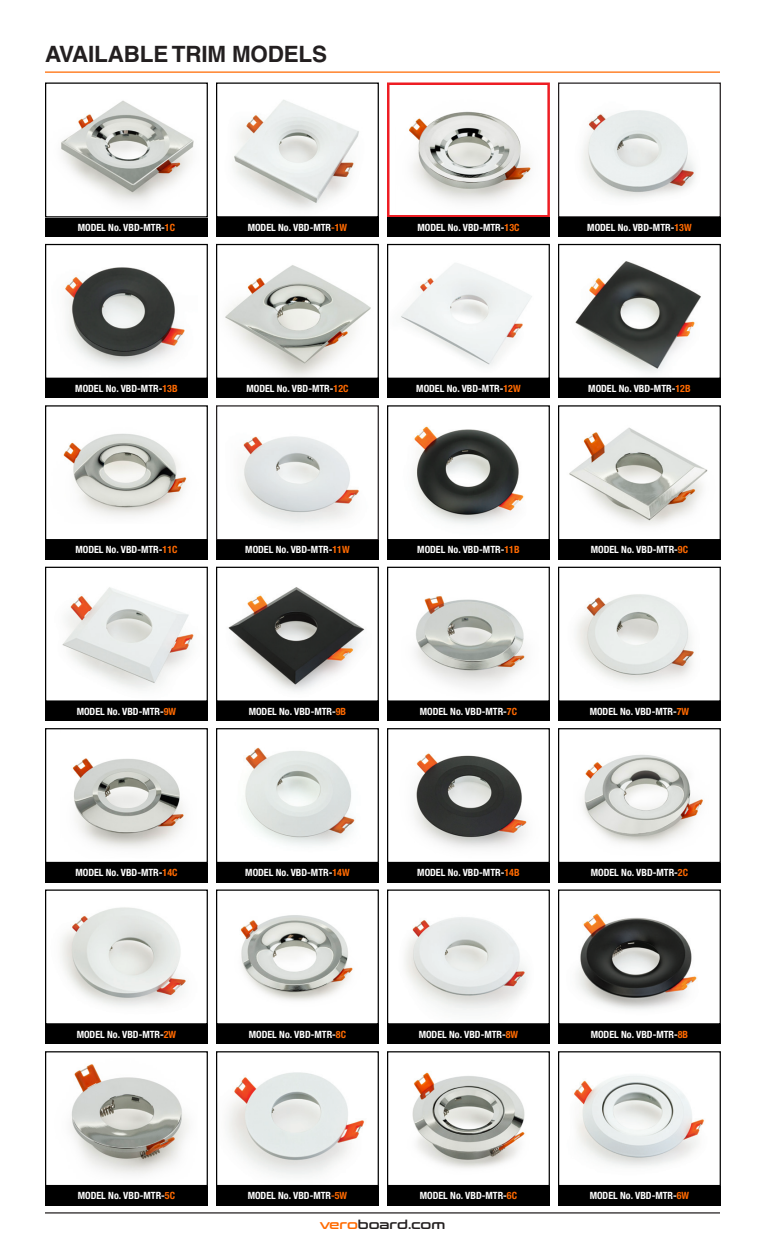
<style>
.page{position:relative;width:765px;height:1260px;background:#fff}
.page>*{position:absolute;margin:0;border:0;box-sizing:border-box;transform-origin:0 0}
.t1{font:700 22.5px "Helvetica CE";letter-spacing:-.01em;color:#231f20}
.t2{font:12.5px "Conthrax Sb";color:#231f20}
.t3{font:700 condensed 10px "Helvetica Neue LT Std";color:#fff}
.s1{color:#ff6a00}
</style>
<div class="page">
<hr style="left:45px;top:1212px;width:675px;height:2px;background:#231f20">
<img style="left:65px;top:267px;width:120px;height:102px">
<div style="left:45px;top:244px;width:163px;height:135px;border:1px solid #000"></div>
<img style="left:63px;top:433px;width:124px;height:83px">
<div style="left:45px;top:405px;width:163px;height:135px;border:1px solid #000"></div>
<img style="left:62px;top:587px;width:132px;height:102px">
<div style="left:45px;top:567px;width:163px;height:135px;border:1px solid #000"></div>
<img style="left:72px;top:758px;width:114px;height:90px">
<div style="left:45px;top:728px;width:163px;height:135px;border:1px solid #000"></div>
<img style="left:61px;top:907px;width:125px;height:99px">
<div style="left:45px;top:890px;width:163px;height:135px;border:1px solid #000"></div>
<img style="left:234px;top:100px;width:125px;height:109px">
<div style="left:216px;top:82px;width:163px;height:136px;border:1px solid #000"></div>
<img style="left:225px;top:265px;width:146px;height:112px">
<div style="left:216px;top:244px;width:163px;height:135px;border:1px solid #000"></div>
<img style="left:240px;top:436px;width:119px;height:87px">
<div style="left:216px;top:405px;width:163px;height:135px;border:1px solid #231f20"></div>
<img style="left:228px;top:587px;width:137px;height:104px">
<div style="left:216px;top:567px;width:163px;height:135px;border:1px solid #000"></div>
<img style="left:245px;top:747px;width:110px;height:99px">
<div style="left:216px;top:728px;width:163px;height:135px;border:1px solid #000"></div>
<img style="left:240px;top:915px;width:113px;height:86px">
<div style="left:216px;top:890px;width:163px;height:135px;border:1px solid #000"></div>
<img style="left:409px;top:111px;width:122px;height:91px">
<div style="left:387px;top:82px;width:163px;height:136px;border:2px solid #ee1d23"></div>
<img style="left:401px;top:263px;width:131px;height:103px">
<div style="left:387px;top:244px;width:163px;height:135px;border:1px solid #000"></div>
<img style="left:414px;top:426px;width:110px;height:99px">
<div style="left:387px;top:405px;width:163px;height:135px;border:1px solid #000"></div>
<img style="left:415px;top:596px;width:111px;height:90px">
<div style="left:387px;top:567px;width:163px;height:135px;border:1px solid #000"></div>
<img style="left:414px;top:753px;width:113px;height:95px">
<div style="left:387px;top:728px;width:163px;height:135px;border:1px solid #000"></div>
<img style="left:405px;top:917px;width:123px;height:93px">
<div style="left:387px;top:890px;width:163px;height:135px;border:1px solid #000"></div>
<img style="left:582px;top:110px;width:113px;height:88px">
<div style="left:558px;top:82px;width:163px;height:136px;border:1px solid #231f20"></div>
<img style="left:575px;top:261px;width:126px;height:112px">
<div style="left:558px;top:244px;width:163px;height:135px;border:1px solid #000"></div>
<img style="left:569px;top:427px;width:139px;height:99px">
<div style="left:558px;top:405px;width:163px;height:135px;border:1px solid #000"></div>
<img style="left:576px;top:594px;width:118px;height:89px">
<div style="left:558px;top:567px;width:163px;height:135px;border:1px solid #000"></div>
<img style="left:583px;top:755px;width:120px;height:90px">
<div style="left:558px;top:728px;width:163px;height:135px;border:1px solid #000"></div>
<img style="left:577px;top:913px;width:120px;height:97px">
<div style="left:558px;top:890px;width:163px;height:135px;border:1px solid #000"></div>
<div style="left:45px;top:218px;width:163px;height:19px;background:#000"></div>
<div style="left:45px;top:379px;width:163px;height:19px;background:#000"></div>
<div style="left:45px;top:540px;width:163px;height:19px;background:#000"></div>
<div style="left:45px;top:702px;width:163px;height:19px;background:#000"></div>
<div style="left:45px;top:863px;width:163px;height:19px;background:#000"></div>
<div style="left:45px;top:1025px;width:163px;height:19px;background:#000"></div>
<div style="left:216px;top:218px;width:163px;height:19px;background:#000"></div>
<div style="left:216px;top:379px;width:163px;height:19px;background:#000"></div>
<div style="left:216px;top:540px;width:163px;height:19px;background:#000"></div>
<div style="left:216px;top:702px;width:163px;height:19px;background:#000"></div>
<div style="left:216px;top:863px;width:163px;height:19px;background:#000"></div>
<div style="left:216px;top:1025px;width:163px;height:19px;background:#000"></div>
<div style="left:387px;top:218px;width:163px;height:19px;background:#000"></div>
<div style="left:387px;top:379px;width:163px;height:19px;background:#000"></div>
<div style="left:387px;top:540px;width:163px;height:19px;background:#000"></div>
<div style="left:387px;top:702px;width:163px;height:19px;background:#000"></div>
<div style="left:387px;top:863px;width:163px;height:19px;background:#000"></div>
<div style="left:387px;top:1025px;width:163px;height:19px;background:#000"></div>
<div style="left:558px;top:218px;width:163px;height:19px;background:#000"></div>
<div style="left:558px;top:379px;width:163px;height:19px;background:#000"></div>
<div style="left:558px;top:540px;width:163px;height:19px;background:#000"></div>
<div style="left:558px;top:702px;width:163px;height:19px;background:#000"></div>
<div style="left:558px;top:863px;width:163px;height:19px;background:#000"></div>
<div style="left:558px;top:1025px;width:163px;height:19px;background:#000"></div>
<hr style="left:45px;top:72px;width:675px;height:1px;background:#ff6a00">
<img style="left:70px;top:1064px;width:119px;height:110px">
<div style="left:45px;top:1051px;width:163px;height:135px;border:1px solid #000"></div>
<img style="left:228px;top:1072px;width:137px;height:103px">
<div style="left:216px;top:1051px;width:163px;height:135px;border:1px solid #000"></div>
<img style="left:412px;top:1072px;width:113px;height:96px">
<div style="left:387px;top:1051px;width:163px;height:135px;border:1px solid #000"></div>
<img style="left:574px;top:1075px;width:130px;height:92px">
<div style="left:558px;top:1051px;width:163px;height:135px;border:1px solid #000"></div>
<div style="left:45px;top:1186px;width:163px;height:19px;background:#000"></div>
<div style="left:216px;top:1186px;width:163px;height:19px;background:#000"></div>
<div style="left:387px;top:1186px;width:163px;height:19px;background:#000"></div>
<div style="left:558px;top:1186px;width:163px;height:19px;background:#000"></div>
<img style="left:61px;top:100px;width:133px;height:102px">
<div style="left:45px;top:82px;width:163px;height:136px;border:1px solid #000"></div>
<p class="t1" style="left:45px;top:41px;width:284px">AVAILABLE TRIM MODELS</p>
<p class="t3" style="left:78px;top:221px;width:99px">MODEL No. VBD-MTR-<span class="s1">1C</span></p>
<p class="t3" style="left:248px;top:221px;width:101px">MODEL No. VBD-MTR<span class="s1">-1W</span></p>
<p class="t3" style="left:417px;top:221px;width:104px">MODEL No. VBD-MTR-<span class="s1">13C</span></p>
<p class="t3" style="left:587px;top:221px;width:106px">MODEL No. VBD-MTR-<span class="s1">13W</span></p>
<p class="t3" style="left:75px;top:382px;width:104px">MODEL No. VBD-MTR-<span class="s1">13B</span></p>
<p class="t3" style="left:246px;top:382px;width:104px">MODEL No. VBD-MTR-<span class="s1">12C</span></p>
<p class="t3" style="left:416px;top:382px;width:106px">MODEL No. VBD-MTR-<span class="s1">12W</span></p>
<p class="t3" style="left:588px;top:382px;width:104px">MODEL No. VBD-MTR-<span class="s1">12B</span></p>
<p class="t3" style="left:75px;top:544px;width:104px">MODEL No. VBD-MTR-<span class="s1">11C</span></p>
<p class="t3" style="left:245px;top:544px;width:106px">MODEL No. VBD-MTR-<span class="s1">11W</span></p>
<p class="t3" style="left:417px;top:544px;width:104px">MODEL No. VBD-MTR-<span class="s1">11B</span></p>
<p class="t3" style="left:591px;top:544px;width:99px">MODEL No. VBD-MTR-<span class="s1">9C</span></p>
<p class="t3" style="left:77px;top:705px;width:101px">MODEL No. VBD-MTR-<span class="s1">9W</span></p>
<p class="t3" style="left:249px;top:705px;width:99px">MODEL No. VBD-MTR-<span class="s1">9B</span></p>
<p class="t3" style="left:420px;top:705px;width:99px">MODEL No. VBD-MTR-<span class="s1">7C</span></p>
<p class="t3" style="left:590px;top:705px;width:101px">MODEL No. VBD-MTR-<span class="s1">7W</span></p>
<p class="t3" style="left:75px;top:867px;width:104px">MODEL No. VBD-MTR-<span class="s1">14C</span></p>
<p class="t3" style="left:245px;top:867px;width:106px">MODEL No. VBD-MTR-<span class="s1">14W</span></p>
<p class="t3" style="left:417px;top:867px;width:104px">MODEL No. VBD-MTR-<span class="s1">14B</span></p>
<p class="t3" style="left:591px;top:867px;width:99px">MODEL No. VBD-MTR-<span class="s1">2C</span></p>
<p class="t3" style="left:77px;top:1028px;width:101px">MODEL No. VBD-MTR-<span class="s1">2W</span></p>
<p class="t3" style="left:249px;top:1028px;width:99px">MODEL No. VBD-MTR-<span class="s1">8C</span></p>
<p class="t3" style="left:419px;top:1028px;width:101px">MODEL No. VBD-MTR-<span class="s1">8W</span></p>
<p class="t3" style="left:591px;top:1028px;width:99px">MODEL No. VBD-MTR-<span class="s1">8B</span></p>
<p class="t3" style="left:78px;top:1190px;width:99px">MODEL No. VBD-MTR-<span class="s1">5C</span></p>
<p class="t3" style="left:248px;top:1190px;width:101px">MODEL No. VBD-MTR<span class="s1">-5W</span></p>
<p class="t3" style="left:420px;top:1190px;width:99px">MODEL No. VBD-MTR-<span class="s1">6C</span></p>
<p class="t3" style="left:590px;top:1190px;width:101px">MODEL No. VBD-MTR-<span class="s1">6W</span></p>
<p class="t2" style="left:320px;top:1215px;width:127px"><span class="s1">vero</span>board.com</p>
</div>
